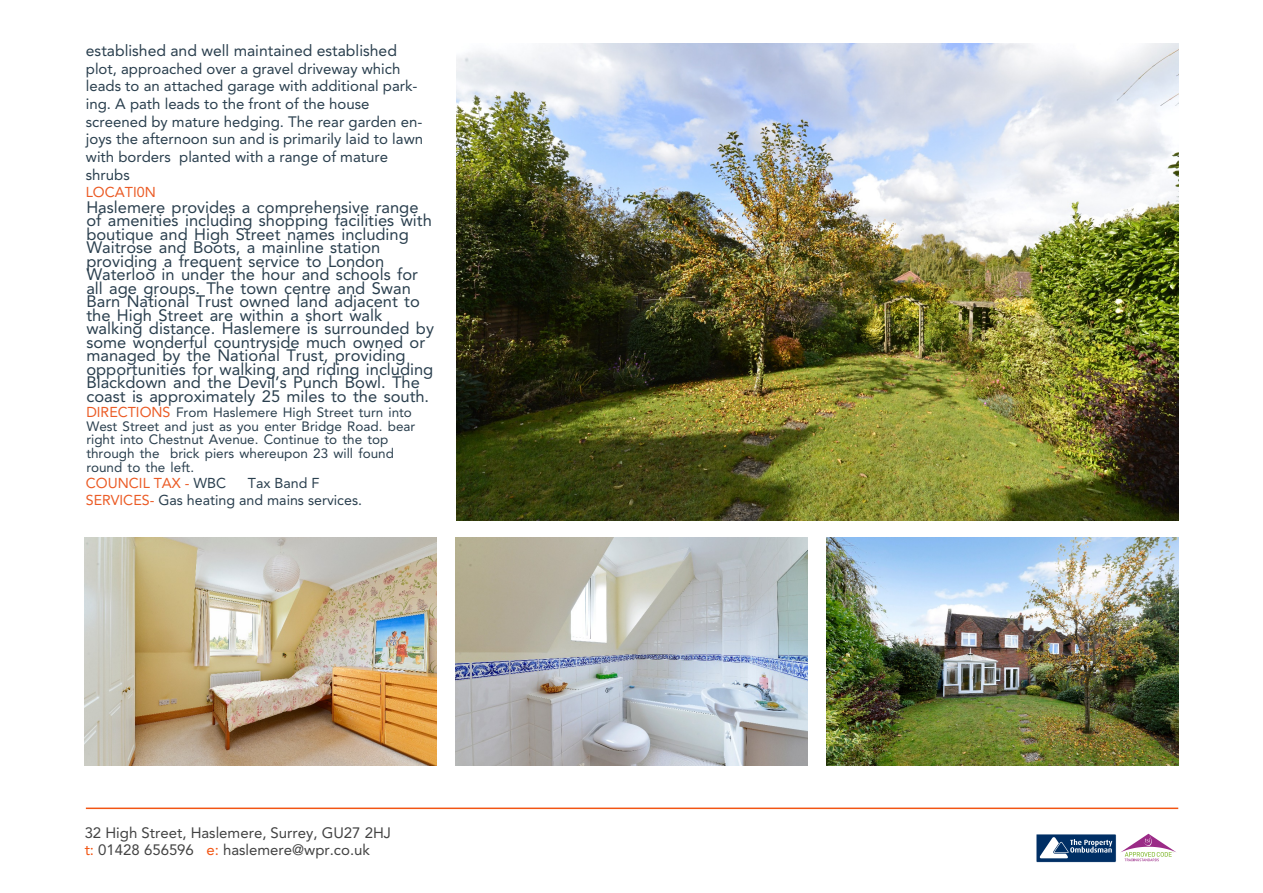
<style>
.page{position:relative;width:1263px;height:893px;background:#fff}
.page>*{position:absolute;margin:0;border:0;box-sizing:border-box;transform-origin:0 0}
.t1{font:16.5px/13.5px "Avenir LT Std";color:#2a3f4e}
.t2{font:15.75px "Avenir LT Std";color:#2a3f4e}
.t3{font:15px/17.7px "Avenir LT Std";color:#2a3f4e}
.t4{font:15px/17.7px "Avenir LT Std";color:#424242}
.t5{font:14.25px/16.8px "Avenir LT Std";color:#2a3f4e}
.t6{font:14.25px "Avenir LT Std";color:#eb5b25}
.t7{font:13.5px/13.5px "Avenir LT Std";color:#2a3f4e}
.s1{font-size:14.25px;color:#eb5b25}
.s2{color:#2a3f4e}
.s3{color:#eb5b25}
.s4{color:#f25513}
</style>
<div class="page">
<img style="left:85px;top:537px;width:351px;height:229px">
<img style="left:456px;top:537px;width:351px;height:229px">
<img style="left:827px;top:537px;width:351px;height:229px">
<img style="left:456px;top:44px;width:722px;height:476px">
<hr style="left:86px;top:807px;width:1092px;height:2px;background:#f25513">
<svg style="left:1036px;top:834px;width:140px;height:28px"></svg>
<p class="t2" style="left:86px;top:44px;width:313px">established and well maintained established</p>
<p class="t3" style="left:86px;top:61px;width:339px">plot, approached over a gravel driveway which leads to an attached garage with additional park&shy;ing. A path leads to the front of the house screened by mature hedging. The rear garden en&shy;joys the afternoon sun and is primarily laid to lawn with borders planted with a range of mature shrubs</p>
<p class="t6" style="left:86px;top:186px;width:71px">LOCATI0N</p>
<p class="t1" style="left:86px;top:202px;width:349px">Haslemere provides a comprehensive range of amenities including shopping facilities with boutique and High Street names including Waitrose and Boots, a mainline station providing a frequent service to London Waterloo in under the hour and schools for all age groups. The town centre and Swan Barn National Trust owned land adjacent to the High Street are within a short walk walking distance. Haslemere is surrounded by some wonderful countryside much owned or managed by the National Trust, providing opportunities for walking and riding including Blackdown and the Devil’s Punch Bowl. The coast is approximately 25 miles to the south.</p>
<p class="t7" style="left:86px;top:407px;width:330px"><span class="s1">DIRECTIONS</span> From Haslemere High Street turn into West Street and just as you enter Bridge Road. bear right into Chestnut Avenue. Continue to the top through the brick piers whereupon 23 will found round to the left.</p>
<p class="t6" style="left:86px;top:477px;width:142px">COUNCIL TAX - <span class="s2">WBC</span></p>
<p class="t5" style="left:86px;top:476px;width:278px;text-indent:162px">Tax Band F<br><span class="s3">SERVICES-</span> Gas heating and mains services.</p>
<p class="t4" style="left:85px;top:825px;width:308px">32 High Street, Haslemere, Surrey, GU27 2HJ <span class="s4">t:</span> 01428 656596 <span class="s4">e:</span> haslemere@wpr.co.uk</p>
</div>
